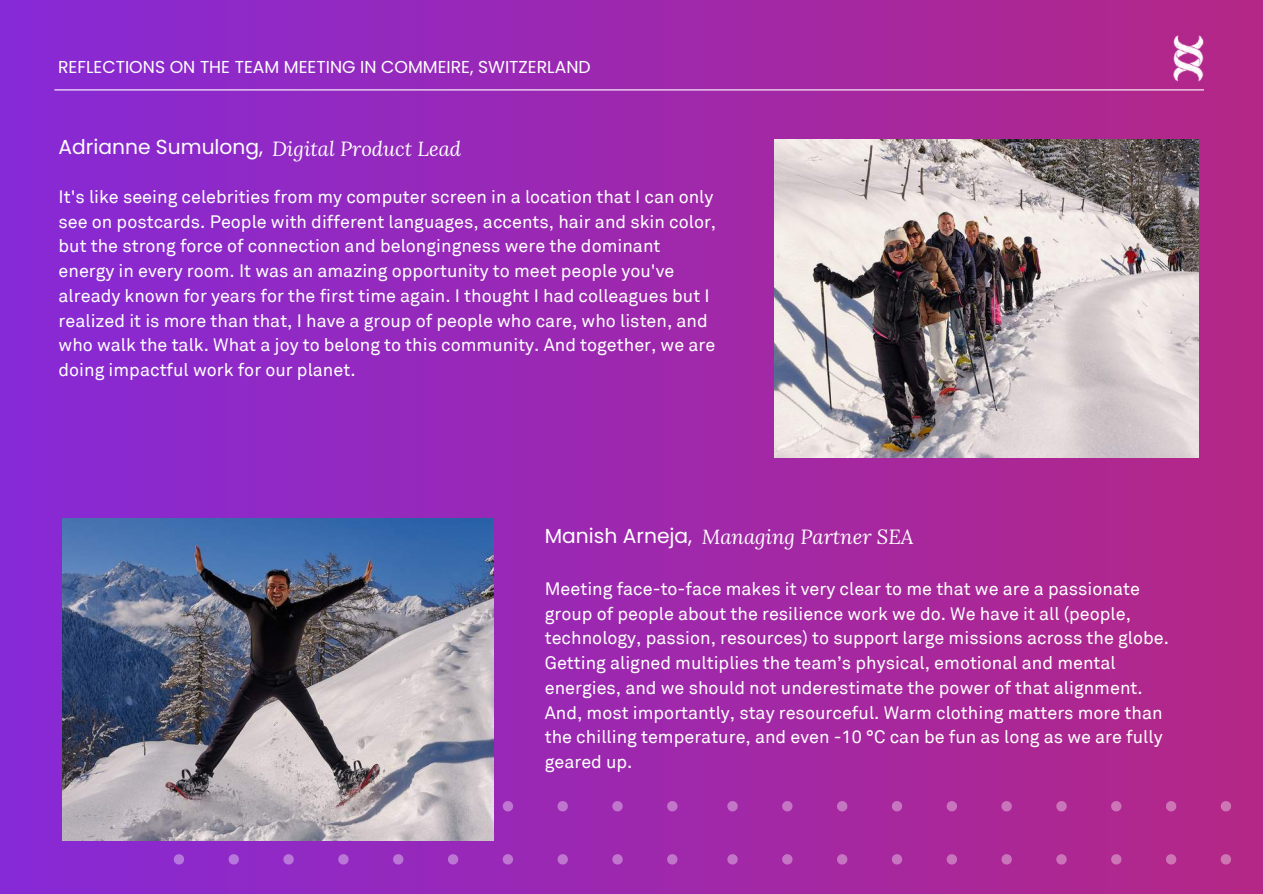
<style>
.page{position:relative;width:1263px;height:894px;background:#fff}
.page>*{position:absolute;margin:0;border:0;box-sizing:border-box;transform-origin:0 0}
.t1{font:italic 20.25px "Lora";color:#fff}
.t2{font:18px/24.8px "Akkurat Pro";color:#fff}
.t3{font:17.25px "Poppins";color:#fff}
.s1{font-family:"Poppins";font-style:normal}
</style>
<div class="page">
<div style="left:0;top:0;width:1263px;height:893px;background:linear-gradient(to right,#862ad6,#b42786)"></div>
<hr style="left:54px;top:89px;width:1150px;height:1px;background:#fff">
<img style="left:774px;top:139px;width:424px;height:318px">
<svg style="left:727px;top:800px;width:504px;height:93px;background:#ab2a99"></svg>
<svg style="left:174px;top:800px;width:503px;height:93px;background:#992dba"></svg>
<img style="left:62px;top:518px;width:431px;height:322px">
<img style="left:1144px;top:14px;width:89px;height:89px">
<p class="t3" style="left:58px;top:55px;width:534px">REFLECTIONS ON THE TEAM MEETING IN COMMEIRE, SWITZERLAND</p>
<p class="t1" style="left:59px;top:135px;width:404px"><span class="s1">Adrianne Sumulong,</span> Digital Product Lead</p>
<p class="t2" style="left:59px;top:185px;width:659px">It's like seeing celebrities from my computer screen in a location that I can only see on postcards. People with different languages, accents, hair and skin color, but the strong force of connection and belongingness were the dominant energy in every room. It was an amazing opportunity to meet people you've already known for years for the first time again. I thought I had colleagues but I realized it is more than that, I have a group of people who care, who listen, and who walk the talk. What a joy to belong to this community. And together, we are doing impactful work for our planet.</p>
<p class="t1" style="left:545px;top:523px;width:370px"><span class="s1">Manish Arneja,</span> Managing Partner SEA</p>
<p class="t2" style="left:545px;top:577px;width:626px">Meeting face-to-face makes it very clear to me that we are a passionate group of people about the resilience work we do. We have it all (people, technology, passion, resources) to support large missions across the globe.<br>Getting aligned multiplies the team’s physical, emotional and mental energies, and we should not underestimate the power of that alignment.<br>And, most importantly, stay resourceful. Warm clothing matters more than the chilling temperature, and even -10 °C can be fun as long as we are fully geared up.</p>
</div>
